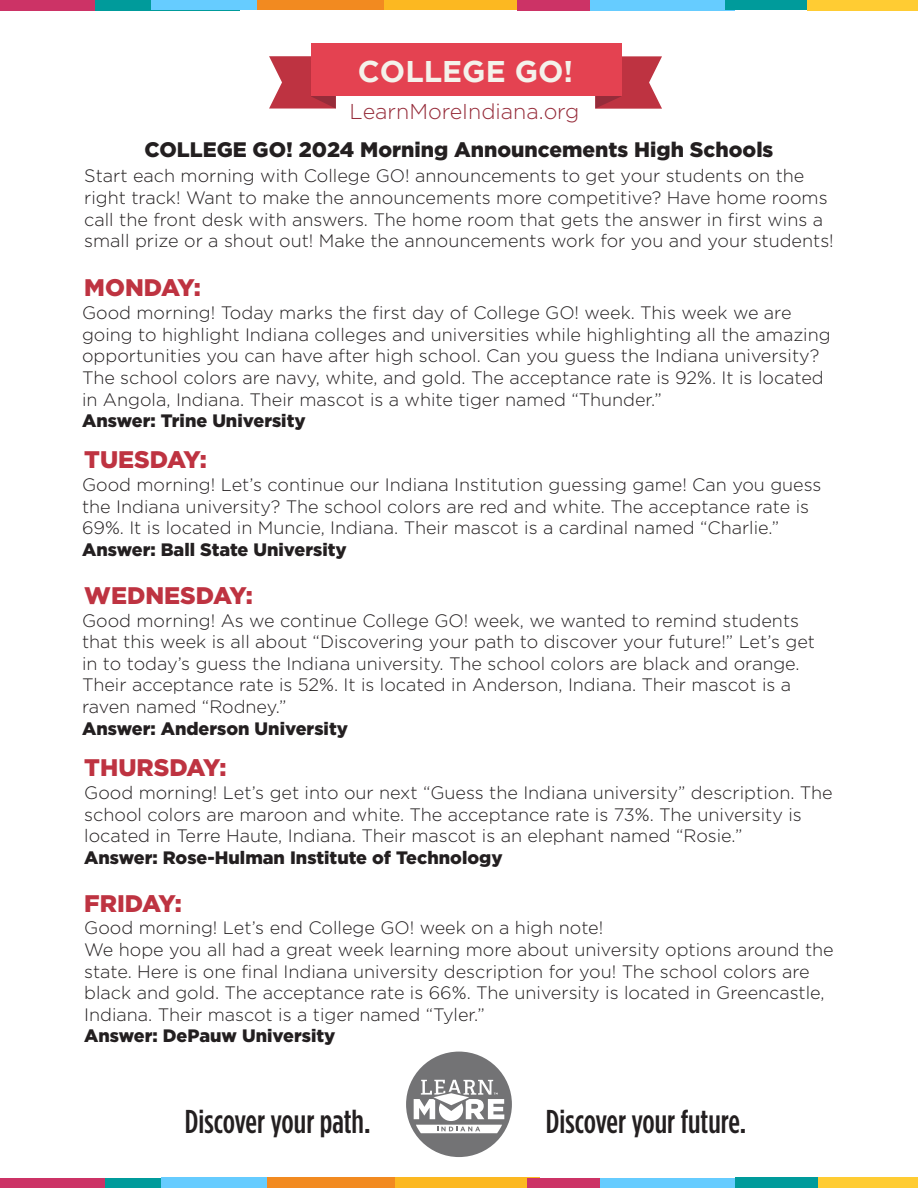
<style>
.page{position:relative;width:918px;height:1188px;background:#fff}
.page>*{position:absolute;margin:0;border:0;box-sizing:border-box;transform-origin:0 0}
.t1{font:500 condensed 33px "Gotham HTF";color:#231f20}
.t2{font:700 29.85px "Gotham";color:#f4f2eb}
.t3{font:900 24px "Gotham HTF";color:#be3341}
.t4{font:300 21.45px "Gotham HTF";color:#962c3a}
.t5{font:900 21px "Gotham HTF";color:#231f20}
.t6{font:300 18px/21.6px "Gotham HTF";color:#231f20}
.t7{font:900 18px "Gotham HTF";color:#231f20}
</style>
<div class="page">
<div style="left:0;top:1179px;width:142px;height:9px;background:#c36"></div>
<div style="left:105px;top:1179px;width:145px;height:9px;background:#009b9b"></div>
<div style="left:161px;top:1178px;width:145px;height:10px;background:#6cf"></div>
<div style="left:267px;top:1178px;width:145px;height:10px;background:#f28a20"></div>
<div style="left:395px;top:1178px;width:144px;height:10px;background:#fcb821"></div>
<div style="left:528px;top:1179px;width:144px;height:9px;background:#c36"></div>
<div style="left:600px;top:1179px;width:145px;height:9px;background:#6cf"></div>
<div style="left:735px;top:1178px;width:145px;height:10px;background:#009b9b"></div>
<div style="left:818px;top:1177px;width:100px;height:11px;background:#fc3"></div>
<div style="left:406px;top:1052px;width:106px;height:105px;background:#737375;border-radius:50%"></div>
<svg style="left:414px;top:1080px;width:90px;height:53px"></svg>
<svg style="left:269px;top:56px;width:67px;height:53px;background:#c5515d"></svg>
<svg style="left:595px;top:56px;width:67px;height:53px;background:#c5515d"></svg>
<div style="left:311px;top:44px;width:310px;height:52px;background:#e44251"></div>
<div style="left:0;top:0;width:132px;height:10px;background:#c36"></div>
<div style="left:95px;top:0;width:145px;height:10px;background:#009b9b"></div>
<div style="left:151px;top:0;width:145px;height:9px;background:#6cf"></div>
<div style="left:257px;top:0;width:145px;height:9px;background:#f28a20"></div>
<div style="left:384px;top:0;width:145px;height:9px;background:#fcb821"></div>
<div style="left:517px;top:0;width:145px;height:10px;background:#c36"></div>
<div style="left:590px;top:0;width:144px;height:10px;background:#6cf"></div>
<div style="left:725px;top:0;width:144px;height:9px;background:#009b9b"></div>
<div style="left:808px;top:0;width:110px;height:10px;background:#fc3"></div>
<h2 class="t2" style="left:358px;top:55px;width:217px">COLLEGE GO!</h2>
<p class="t4" style="left:349px;top:100px;width:231px">LearnMoreIndiana.org</p>
<p class="t5" style="left:145px;top:137px;width:630px">COLLEGE GO! 2024 Morning Announcements High Schools</p>
<p class="t6" style="left:84px;top:165px;width:751px">Start each morning with College GO! announcements to get your students on the right track! Want to make the announcements more competitive? Have home rooms call the front desk with answers. The home room that gets the answer in first wins a small prize or a shout out! Make the announcements work for you and your students!</p>
<p class="t3" style="left:84px;top:274px;width:118px">MONDAY:</p>
<p class="t6" style="left:82px;top:302px;width:750px">Good morning! Today marks the first day of College GO! week. This week we are going to highlight Indiana colleges and universities while highlighting all the amazing opportunities you can have after high school. Can you guess the Indiana university?</p>
<p class="t6" style="left:82px;top:367px;width:743px">The school colors are navy, white, and gold. The acceptance rate is 92%. It is located in Angola, Indiana. Their mascot is a white tiger named “Thunder.”</p>
<p class="t7" style="left:82px;top:410px;width:225px">Answer: Trine University</p>
<p class="t3" style="left:84px;top:446px;width:124px">TUESDAY:</p>
<p class="t6" style="left:82px;top:474px;width:741px">Good morning! Let’s continue our Indiana Institution guessing game! Can you guess the Indiana university? The school colors are red and white. The acceptance rate is<br>69%. It is located in Muncie, Indiana. Their mascot is a cardinal named “Charlie.”</p>
<p class="t7" style="left:82px;top:539px;width:266px">Answer: Ball State University</p>
<p class="t3" style="left:84px;top:581px;width:170px">WEDNESDAY:</p>
<p class="t6" style="left:82px;top:609px;width:734px">Good morning! As we continue College GO! week, we wanted to remind students that this week is all about “Discovering your path to discover your future!” Let’s get in to today’s guess the Indiana university. The school colors are black and orange.<br>Their acceptance rate is 52%. It is located in Anderson, Indiana. Their mascot is a raven named “Rodney.”</p>
<p class="t7" style="left:82px;top:718px;width:267px">Answer: Anderson University</p>
<p class="t3" style="left:84px;top:754px;width:144px">THURSDAY:</p>
<p class="t6" style="left:84px;top:782px;width:750px">Good morning! Let’s get into our next “Guess the Indiana university” description. The school colors are maroon and white. The acceptance rate is 73%. The university is located in Terre Haute, Indiana. Their mascot is an elephant named “Rosie.”</p>
<p class="t7" style="left:84px;top:847px;width:420px">Answer: Rose-Hulman Institute of Technology</p>
<p class="t3" style="left:84px;top:889px;width:99px">FRIDAY:</p>
<p class="t6" style="left:84px;top:917px;width:521px">Good morning! Let’s end College GO! week on a high note!</p>
<p class="t6" style="left:84px;top:939px;width:751px">We hope you all had a great week learning more about university options around the state. Here is one final Indiana university description for you! The school colors are black and gold. The acceptance rate is 66%. The university is located in Greencastle, Indiana. Their mascot is a tiger named “Tyler.”</p>
<p class="t7" style="left:84px;top:1026px;width:253px">Answer: DePauw University</p>
<p class="t1" style="left:185px;top:1103px;width:187px">Discover your path.</p>
<p class="t1" style="left:546px;top:1103px;width:202px">Discover your future.</p>
</div>
